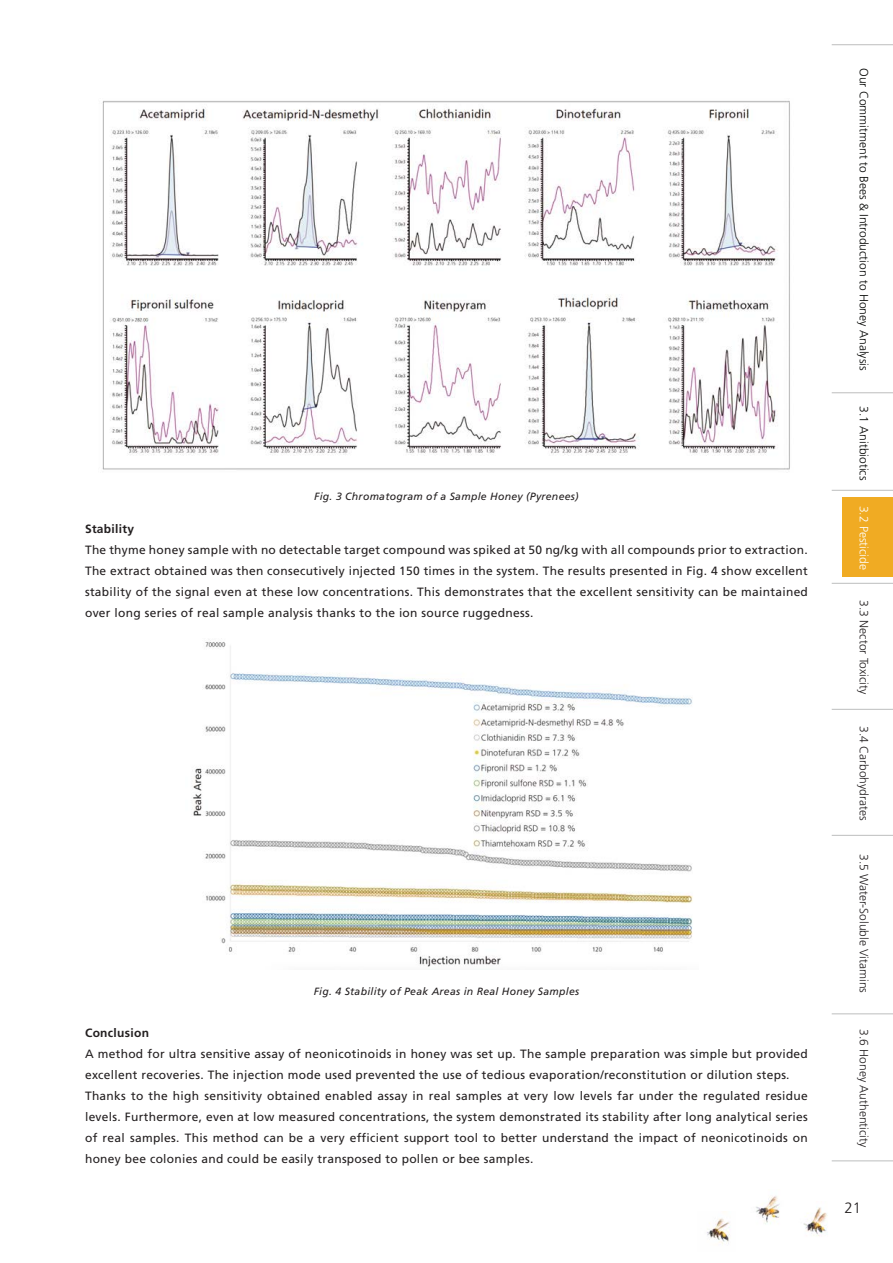
<style>
.page{position:relative;width:893px;height:1263px;background:#fff}
.page>*{position:absolute;margin:0;border:0;box-sizing:border-box;transform-origin:0 0}
.t1{font:300 15px "Frutiger LT Std";color:#231f20}
.t2{font:12px/21px "Frutiger LT Std";letter-spacing:.025em;color:#231f20;text-align:justify}
.t3{font:300 12px "Frutiger LT Std";color:#231f20}
.t4{font:300 12px "Frutiger LT Std";color:#040503}
.t5{font:700 12px "Frutiger LT Std";letter-spacing:.025em;color:#231f20}
.t6{font:300 12px "Frutiger LT Std";color:#fff}
.t7{font:italic 10.5px "Frutiger LT Std";letter-spacing:.025em;color:#231f20}
</style>
<div class="page">
<img style="left:102px;top:100px;width:688px;height:370px">
<img style="left:193px;top:642px;width:500px;height:325px">
<div style="left:842px;top:497px;width:51px;height:80px;background:#f0ab23"></div>
<hr style="left:832px;top:44px;width:61px;height:1px;background:#bdbebe">
<hr style="left:832px;top:392px;width:61px;height:1px;background:#bdbebe">
<hr style="left:832px;top:490px;width:61px;height:1px;background:#bdbebe">
<hr style="left:832px;top:583px;width:61px;height:1px;background:#bdbebe">
<img style="left:803px;top:1207px;width:24px;height:29px">
<img style="left:756px;top:1196px;width:24px;height:28px">
<img style="left:707px;top:1218px;width:23px;height:26px">
<hr style="left:832px;top:709px;width:61px;height:1px;background:#bdbebe">
<hr style="left:832px;top:835px;width:61px;height:1px;background:#bdbebe">
<hr style="left:832px;top:1013px;width:61px;height:1px;background:#bdbebe">
<hr style="left:832px;top:1160px;width:61px;height:1px;background:#bdbebe">
<p class="t7" style="left:314px;top:490px;width:266px">Fig. 3 Chromatogram of a Sample Honey (Pyrenees)</p>
<p class="t5" style="left:85px;top:522px;width:51px">Stability</p>
<p class="t2" style="left:85px;top:540px;width:724px">The thyme honey sample with no detectable target compound was spiked at 50 ng/kg with all compounds prior to extraction.<br>The extract obtained was then consecutively injected 150 times in the system. The results presented in Fig. 4 show excellent stability of the signal even at these low concentrations. This demonstrates that the excellent sensitivity can be maintained over long series of real sample analysis thanks to the ion source ruggedness.</p>
<p class="t7" style="left:314px;top:985px;width:267px">Fig. 4 Stability of Peak Areas in Real Honey Samples</p>
<p class="t5" style="left:85px;top:1026px;width:66px">Conclusion</p>
<p class="t2" style="left:85px;top:1044px;width:724px;text-align:left">A method for ultra sensitive assay of neonicotinoids in honey was set up. The sample preparation was simple but provided excellent recoveries. The injection mode used prevented the use of tedious evaporation/reconstitution or dilution steps.<br>Thanks to the high sensitivity obtained enabled assay in real samples at very low levels far under the regulated residue levels. Furthermore, even at low measured concentrations, the system demonstrated its stability after long analytical series of real samples. This method can be a very efficient support tool to better understand the impact of neonicotinoids on honey bee colonies and could be easily transposed to pollen or bee samples.</p>
<p class="t4" style="left:871px;top:68px;width:304px;rotate:90deg">Our Commitment to Bees &amp; Introduction to Honey Analysis</p>
<p class="t4" style="left:871px;top:406px;width:76px;rotate:90deg">3.1 Anitbiotics</p>
<p class="t6" style="left:871px;top:506px;width:66px;rotate:90deg">3.2 Pesticide</p>
<p class="t3" style="left:871px;top:600px;width:95px;rotate:90deg">3.3 Nector Toxicity</p>
<p class="t3" style="left:871px;top:726px;width:96px;rotate:90deg">3.4 Carbohydrates</p>
<p class="t3" style="left:871px;top:854px;width:140px;rotate:90deg">3.5 Water-Soluble Vitamins</p>
<p class="t3" style="left:871px;top:1029px;width:120px;rotate:90deg">3.6 Honey Authenticity</p>
<p class="t1" style="left:844px;top:1199px;width:18px">21</p>
</div>
